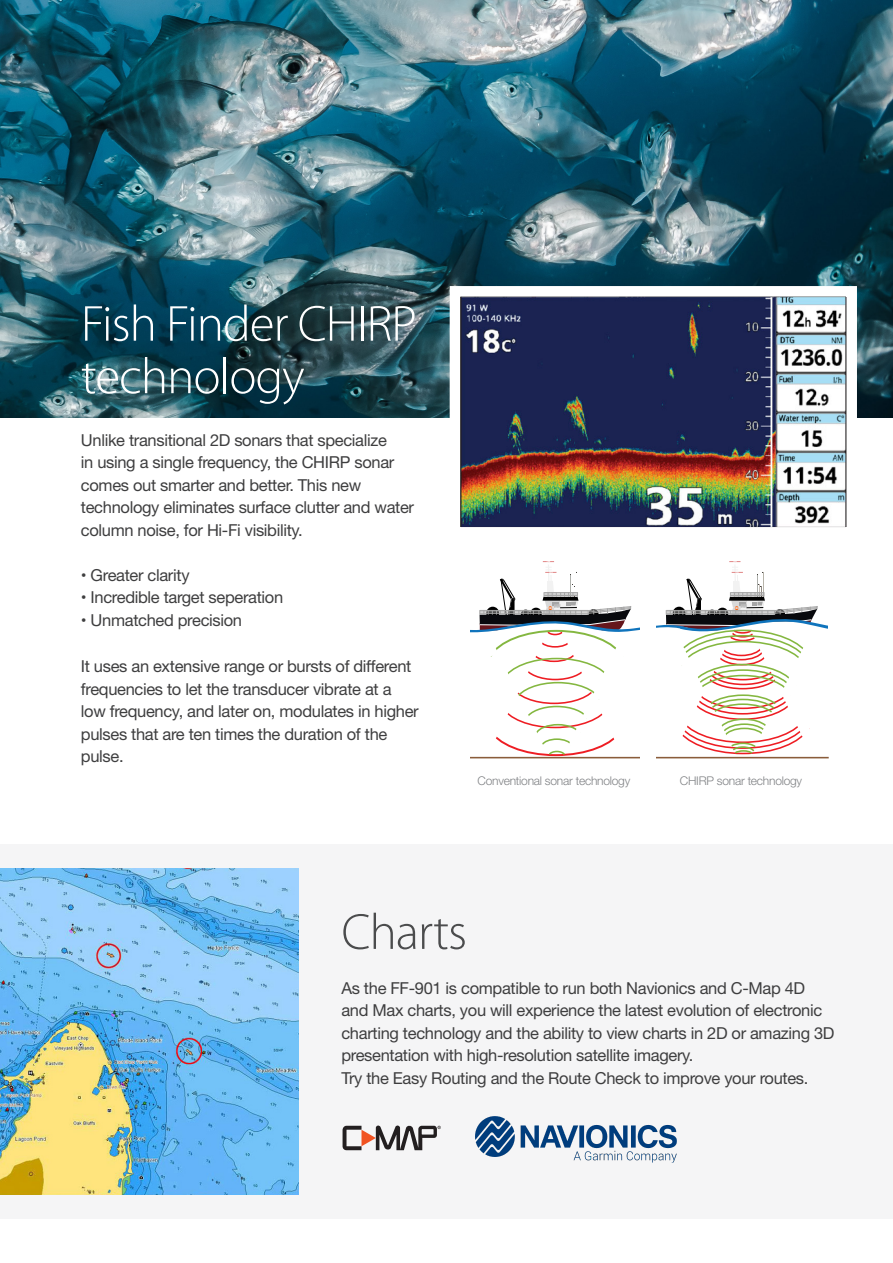
<style>
.page{position:relative;width:893px;height:1263px;background:#fff}
.page>*{position:absolute;margin:0;border:0;box-sizing:border-box;transform-origin:0 0}
.t1{font:300 51px/52.5px "Myriad Pro";letter-spacing:-.02em;color:#fff}
.t2{font:300 51px "Myriad Pro";letter-spacing:-.02em;color:#4b4c4d}
.t3{font:16.5px/22.5px "Helvetica Neue";letter-spacing:-.02em;color:#3e3e3f}
.t4{font:300 12px "Helvetica Neue";letter-spacing:-.02em;color:#808285}
</style>
<div class="page">
<div style="left:0;top:844px;width:893px;height:374px;background:#f5f5f6"></div>
<img style="left:0;top:0;width:893px;height:418px">
<img style="left:444px;top:281px;width:418px;height:247px">
<svg style="left:343px;top:1125px;width:98px;height:25px"></svg>
<img style="left:475px;top:1116px;width:201px;height:47px">
<svg style="left:470px;top:561px;width:359px;height:196px"></svg>
<hr style="left:452px;top:757px;width:377px;height:1px;background:#8a5d3b">
<div style="left:444px;top:599px;width:25px;height:179px;background:#fff"></div>
<img style="left:0;top:868px;width:299px;height:326px">
<div style="left:640px;top:597px;width:15px;height:179px;background:#fff"></div>
<p class="t1" style="left:81px;top:297px;width:337px">Fish Finder CHIRP technology</p>
<p class="t3" style="left:81px;top:429px;width:315px">Unlike transitional 2D sonars that specialize in using a single frequency, the CHIRP sonar comes out smarter and better. This new</p>
<p class="t3" style="left:81px;top:497px;width:335px">technology eliminates surface clutter and water column noise, for Hi-Fi visibility.</p>
<p class="t3" style="left:81px;top:564px;width:110px">• Greater clarity</p>
<p class="t3" style="left:81px;top:587px;width:204px">• Incredible target seperation</p>
<p class="t3" style="left:81px;top:609px;width:163px">• Unmatched precision</p>
<p class="t3" style="left:81px;top:656px;width:339px">It uses an extensive range or bursts of different frequencies to let the transducer vibrate at a low frequency, and later on, modulates in higher pulses that are ten times the duration of the pulse.</p>
<p class="t4" style="left:478px;top:771px;width:154px">Conventional sonar technology</p>
<p class="t4" style="left:680px;top:771px;width:124px">CHIRP sonar technology</p>
<p class="t2" style="left:341px;top:901px;width:127px">Charts</p>
<p class="t3" style="left:341px;top:978px;width:495px">As the FF-901 is compatible to run both Navionics and C-Map 4D and Max charts, you will experience the latest evolution of electronic charting technology and the ability to view charts in 2D or amazing 3D presentation with high-resolution satellite imagery.</p>
<p class="t3" style="left:341px;top:1068px;width:469px">Try the Easy Routing and the Route Check to improve your routes.</p>
</div>
